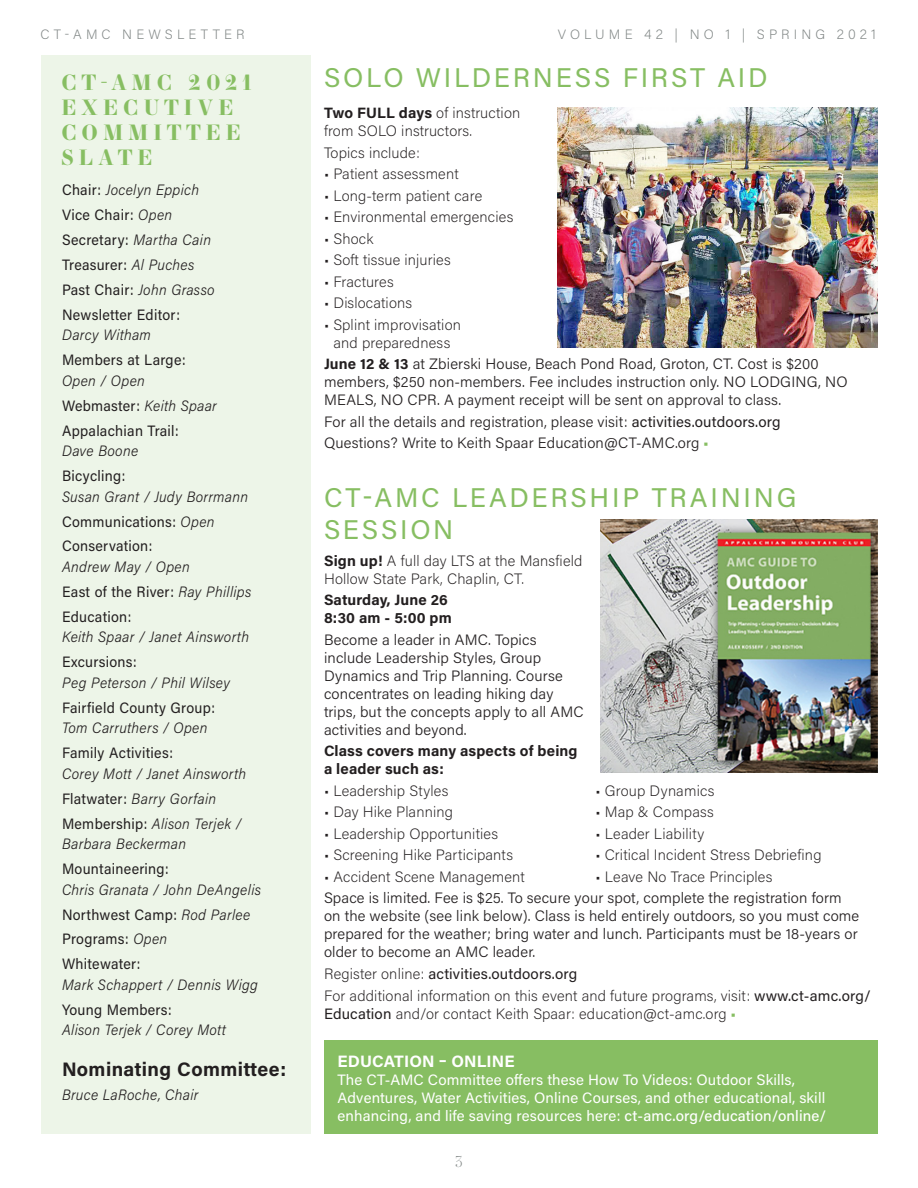
<style>
.page{position:relative;width:918px;height:1188px;background:#fff}
.page>*{position:absolute;margin:0;border:0;box-sizing:border-box;transform-origin:0 0}
.Story_Headline_-_Lef{font:27px/31.5px "Acumin Pro";letter-spacing:.1em;color:#87be62}
.Subheading_2_-_Left{font:700 21px/25.2px "Essonnes Display";letter-spacing:.25em;color:#87be62}
.MetaBold_HL_16_18{font:700 19.5px "Acumin Pro";letter-spacing:.02em;color:#231f20}
.Body_Text_-_Left_Jus{font:700 16.5px "Acumin Pro";letter-spacing:.01em;color:#fff}
.Body_Text_-_Left_Jus-2{font:300 15px/18px "Acumin Pro";letter-spacing:.01em;color:#231f20}
.Body_Text_-_Left_Jus-3{font:200 15px/18px "Acumin Pro";letter-spacing:.01em;color:#231f20}
.Frutiger_I_10_12{font:italic 300 15px/20.5px "Acumin Pro";letter-spacing:.02em;color:#231f20;scale:.95 1}
.Frutiger_I_10_12-2{font:15px/20.5px "Acumin Pro";letter-spacing:.02em;color:#231f20;scale:.95 1}
.Body_Text_-_Left_Jus-4{font:15px/18px "Acumin Pro";letter-spacing:.01em;color:#fff}
.Body_Text_-_Left_Jus-5{font:700 15px/18px "Acumin Pro";letter-spacing:.01em;color:#231f20}
.Body_Text_-_Left_Jus-6{font:15px "Acumin Pro";letter-spacing:.01em;color:#231f20}
.t1{font:300 15px "Essonnes Display";color:#7e8483}
.t2{font:200 13.5px "Acumin Pro";letter-spacing:.3em;color:#7e8483}
.s1{font-weight:400;font-style:normal}
.s2{font-weight:300;font-style:italic}
.s3{font-weight:700}
.s4{font-weight:400}
.s5{font-weight:200;color:#87be62}
.s6{font-weight:200}
.s7{color:#87be62}
.s8{font-weight:500}
</style>
<div class="page">
<img style="left:557px;top:107px;width:321px;height:240px">
<img style="left:601px;top:520px;width:277px;height:252px">
<div style="left:41px;top:55px;width:269px;height:1079px;background:#edf5e8"></div>
<div style="left:324px;top:1041px;width:554px;height:93px;background:#87be62"></div>
<p class="t2" style="left:40px;top:25px;width:205px">CT-AMC NEWSLETTER</p>
<p class="t2" style="left:558px;top:25px;width:320px">VOLUME 42 | NO 1 | SPRING 2021</p>
<p class="Subheading_2_-_Left" style="left:61px;top:69px;width:192px">CT-AMC 2021<br>EXECUTIVE<br>COMMITTEE<br>SLATE</p>
<p class="Frutiger_I_10_12" style="left:62px;top:179px;width:146px"><span class="s1">Chair:</span> Jocelyn Eppich</p>
<p class="Frutiger_I_10_12-2" style="left:62px;top:204px;width:117px">Vice Chair: <span class="s2">Open</span></p>
<p class="Frutiger_I_10_12-2" style="left:62px;top:229px;width:158px">Secretary: <span class="s2">Martha Cain</span></p>
<p class="Frutiger_I_10_12-2" style="left:62px;top:254px;width:141px">Treasurer: <span class="s2">Al Puches</span></p>
<p class="Frutiger_I_10_12-2" style="left:62px;top:279px;width:162px">Past Chair: <span class="s2">John Grasso</span></p>
<p class="Frutiger_I_10_12-2" style="left:62px;top:304px;width:126px">Newsletter Editor:<br><span class="s2">Darcy Witham</span></p>
<p class="Frutiger_I_10_12-2" style="left:62px;top:349px;width:132px">Members at Large:<br><span class="s2">Open / Open</span></p>
<p class="Frutiger_I_10_12-2" style="left:62px;top:395px;width:165px">Webmaster: <span class="s2">Keith Spaar</span></p>
<p class="Frutiger_I_10_12-2" style="left:62px;top:419px;width:124px">Appalachian Trail:<br><span class="s2">Dave Boone</span></p>
<p class="Frutiger_I_10_12" style="left:62px;top:465px;width:197px"><span class="s1">Bicycling:<br></span>Susan Grant / Judy Borrmann</p>
<p class="Frutiger_I_10_12-2" style="left:62px;top:510px;width:162px">Communications: <span class="s2">Open</span></p>
<p class="Frutiger_I_10_12" style="left:62px;top:535px;width:136px"><span class="s1">Conservation:<br></span>Andrew May / Open</p>
<p class="Frutiger_I_10_12-2" style="left:62px;top:581px;width:201px">East of the River: <span class="s2">Ray Phillips</span></p>
<p class="Frutiger_I_10_12" style="left:62px;top:606px;width:198px"><span class="s1">Education:<br></span>Keith Spaar / Janet Ainsworth</p>
<p class="Frutiger_I_10_12" style="left:62px;top:651px;width:178px"><span class="s1">Excursions:<br></span>Peg Peterson / Phil Wilsey</p>
<p class="Frutiger_I_10_12-2" style="left:62px;top:697px;width:163px">Fairfield County Group:<br><span class="s2">Tom Carruthers / Open</span></p>
<p class="Frutiger_I_10_12" style="left:62px;top:742px;width:196px"><span class="s1">Family Activities:<br></span>Corey Mott / Janet Ainsworth</p>
<p class="Frutiger_I_10_12" style="left:62px;top:788px;width:164px"><span class="s1">Flatwater:</span> Barry Gorfain</p>
<p class="Frutiger_I_10_12" style="left:62px;top:812px;width:190px"><span class="s1">Membership:</span> Alison Terjek /<br>Barbara Beckerman</p>
<p class="Frutiger_I_10_12" style="left:62px;top:858px;width:211px"><span class="s1">Mountaineering:<br></span>Chris Granata / John DeAngelis</p>
<p class="Frutiger_I_10_12-2" style="left:62px;top:903px;width:200px">Northwest Camp: <span class="s2">Rod Parlee</span></p>
<p class="Frutiger_I_10_12-2" style="left:62px;top:928px;width:112px">Programs: <span class="s2">Open</span></p>
<p class="Frutiger_I_10_12" style="left:62px;top:953px;width:208px"><span class="s1">Whitewater:<br></span>Mark Schappert / Dennis Wigg</p>
<p class="Frutiger_I_10_12" style="left:62px;top:999px;width:174px"><span class="s1">Young Members:<br></span>Alison Terjek / Corey Mott</p>
<p class="MetaBold_HL_16_18" style="left:62px;top:1056px;width:226px">Nominating Committee:</p>
<p class="Frutiger_I_10_12" style="left:62px;top:1084px;width:145px">Bruce LaRoche, Chair</p>
<p class="Story_Headline_-_Lef" style="left:324px;top:61px;width:445px">SOLO WILDERNESS FIRST AID</p>
<p class="Body_Text_-_Left_Jus-3" style="left:324px;top:103px;width:198px"><span class="s3">Two FULL days</span> of instruction from SOLO instructors.</p>
<p class="Body_Text_-_Left_Jus-3" style="left:324px;top:143px;width:97px">Topics include:</p>
<p class="Body_Text_-_Left_Jus-3" style="left:324px;top:164px;width:136px">• Patient assessment</p>
<p class="Body_Text_-_Left_Jus-3" style="left:324px;top:186px;width:160px">• Long-term patient care</p>
<p class="Body_Text_-_Left_Jus-3" style="left:324px;top:207px;width:191px">• Environmental emergencies</p>
<p class="Body_Text_-_Left_Jus-3" style="left:324px;top:229px;width:51px">• Shock</p>
<p class="Body_Text_-_Left_Jus-3" style="left:324px;top:250px;width:128px">• Soft tissue injuries</p>
<p class="Body_Text_-_Left_Jus-3" style="left:324px;top:272px;width:71px">• Fractures</p>
<p class="Body_Text_-_Left_Jus-3" style="left:324px;top:293px;width:90px">• Dislocations</p>
<p class="Body_Text_-_Left_Jus-3" style="left:324px;top:315px;width:139px;text-align:center">• Splint improvisation and preparedness</p>
<p class="Body_Text_-_Left_Jus-2" style="left:324px;top:354px;width:525px"><span class="s3">June 12 &amp; 13</span> at Zbierski House, Beach Pond Road, Groton, CT. Cost is $200 members, $250 non-members. Fee includes instruction only. NO LODGING, NO<br>MEALS, NO CPR. A payment receipt will be sent on approval to class.</p>
<p class="Body_Text_-_Left_Jus-2" style="left:324px;top:412px;width:458px">For all the details and registration, please visit: <span class="s4">activities.outdoors.org</span></p>
<p class="Body_Text_-_Left_Jus-2" style="left:324px;top:433px;width:386px">Questions? Write to Keith Spaar Education@CT-AMC.org <span class="s5">■</span></p>
<p class="Story_Headline_-_Lef" style="left:324px;top:481px;width:474px">CT-AMC LEADERSHIP TRAINING<br>SESSION</p>
<p class="Body_Text_-_Left_Jus-3" style="left:324px;top:551px;width:260px"><span class="s3">Sign up!</span> A full day LTS at the Mansfield<br>Hollow State Park, Chaplin, CT.</p>
<p class="Body_Text_-_Left_Jus-5" style="left:324px;top:590px;width:129px">Saturday, June 26<br>8:30 am - 5:00 pm</p>
<p class="Body_Text_-_Left_Jus-2" style="left:324px;top:630px;width:261px">Become a leader in AMC. Topics include Leadership Styles, Group<br>Dynamics and Trip Planning. Course concentrates on leading hiking day trips, but the concepts apply to all AMC activities and beyond.</p>
<p class="Body_Text_-_Left_Jus-5" style="left:324px;top:742px;width:255px">Class covers many aspects of being a leader such as:</p>
<p class="Body_Text_-_Left_Jus-3" style="left:324px;top:781px;width:126px">• Leadership Styles</p>
<p class="Body_Text_-_Left_Jus-3" style="left:596px;top:781px;width:120px">• Group Dynamics</p>
<p class="Body_Text_-_Left_Jus-3" style="left:324px;top:803px;width:131px">• Day Hike Planning</p>
<p class="Body_Text_-_Left_Jus-3" style="left:596px;top:803px;width:120px">• Map &amp; Compass</p>
<p class="Body_Text_-_Left_Jus-3" style="left:324px;top:824px;width:176px">• Leadership Opportunities</p>
<p class="Body_Text_-_Left_Jus-3" style="left:596px;top:824px;width:110px">• Leader Liability</p>
<p class="Body_Text_-_Left_Jus-3" style="left:324px;top:846px;width:191px">• Screening Hike Participants</p>
<p class="Body_Text_-_Left_Jus-3" style="left:596px;top:846px;width:228px">• Critical Incident Stress Debriefing</p>
<p class="Body_Text_-_Left_Jus-3" style="left:324px;top:867px;width:202px">• Accident Scene Management</p>
<p class="Body_Text_-_Left_Jus-3" style="left:596px;top:867px;width:178px">• Leave No Trace Principles</p>
<p class="Body_Text_-_Left_Jus-2" style="left:324px;top:889px;width:537px">Space is limited. Fee is $25. To secure your spot, complete the registration form on the website (see link below). Class is held entirely outdoors, so you must come prepared for the weather; bring water and lunch. Participants must be 18-years or older to become an AMC leader.</p>
<p class="Body_Text_-_Left_Jus-6" style="left:324px;top:963px;width:255px"><span class="s6">Register online:</span> activities.outdoors.org</p>
<p class="Body_Text_-_Left_Jus-3" style="left:324px;top:986px;width:548px">For additional information on this event and future programs, visit: <span class="s4">www.ct-amc.org/<br>Education</span> and/or contact Keith Spaar: education@ct-amc.org <span class="s7">■</span></p>
<p class="Body_Text_-_Left_Jus" style="left:338px;top:1049px;width:179px">EDUCATION – ONLINE</p>
<p class="Body_Text_-_Left_Jus-4" style="left:338px;top:1070px;width:490px">The CT-AMC Committee offers these How To Videos: Outdoor Skills,<br>Adventures, Water Activities, Online Courses, and other educational, skill enhancing, and life saving resources here: <span class="s8">ct-amc.org/education/online/</span></p>
<p class="t1" style="left:455px;top:1151px;width:9px">3</p>
</div>
